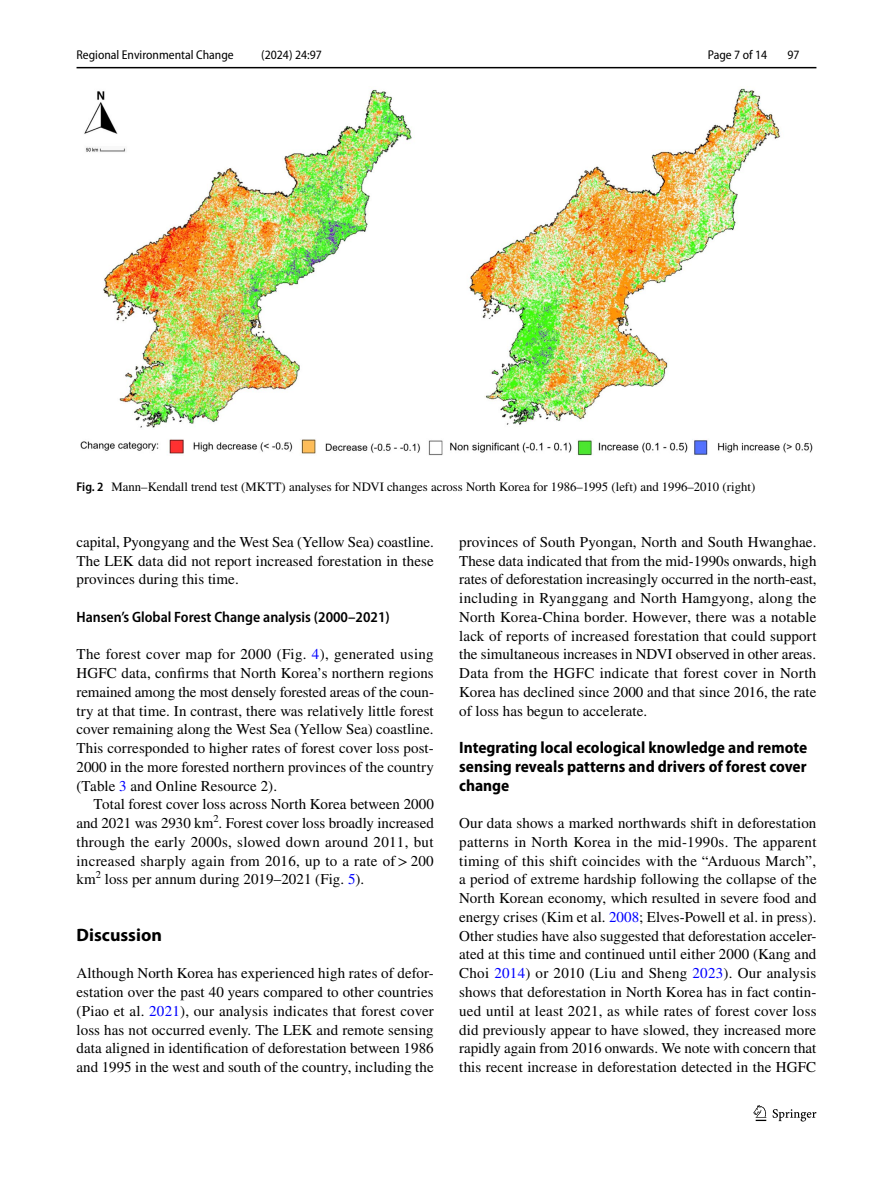
<style>
.page{position:relative;width:893px;height:1187px;background:#fff}
.page>*{position:absolute;margin:0;border:0;box-sizing:border-box;transform-origin:0 0}
.t1{font:700 18px "Myriad Pro";color:#000}
.t2{font:700 semi-condensed 16.5px/18.8px "Myriad Pro";color:#000;text-align:justify}
.t3{font:15px/18.8px "STIX";letter-spacing:.005em;color:#000;text-align:justify}
.t4{font:600 semi-condensed 15px "Myriad Pro";color:#000}
.t5{font:12.75px "STIX";color:#000}
.t6{font:semi-condensed 12.75px "Myriad Pro";color:#000}
.s1{font-family:"Myriad Pro";font-weight:600;font-stretch:semi-condensed}
.s2{color:#00f}
</style>
<div class="page">
<hr style="left:77px;top:67px;width:739px;height:1px;background:#000">
<svg style="left:753px;top:1105px;width:13px;height:15px"></svg>
<svg style="left:773px;top:1109px;width:43px;height:12px"></svg>
<img style="left:81px;top:88px;width:731px;height:367px">
<p class="t6" style="left:77px;top:48px;width:159px">Regional Environmental Change</p>
<p class="t6" style="left:261px;top:48px;width:62px">(2024) 24:97</p>
<p class="t6" style="left:708px;top:48px;width:61px">Page 7 of 14</p>
<p class="t6" style="left:787px;top:48px;width:14px">97</p>
<p class="t5" style="left:77px;top:477px;width:680px"><span class="s1">Fig. 2</span> Mann–Kendall trend test (MKTT) analyses for NDVI changes across North Korea for 1986–1995 (left) and 1996–2010 (right)</p>
<p class="t3" style="left:77px;top:533px;width:359px">capital, Pyongyang and the West Sea (Yellow Sea) coastline.<br>The LEK data did not report increased forestation in these provinces during this time.</p>
<p class="t4" style="left:77px;top:608px;width:315px">Hansen’s Global Forest Change analysis (2000–2021)</p>
<p class="t3" style="left:77px;top:646px;width:359px">The forest cover map for 2000 (Fig. <span class="s2">4</span>), generated using HGFC data, confirms that North Korea’s northern regions remained among the most densely forested areas of the coun&shy;try at that time. In contrast, there was relatively little forest cover remaining along the West Sea (Yellow Sea) coastline.<br>This corresponded to higher rates of forest cover loss post-2000 in the more forested northern provinces of the country (Table <span class="s2">3</span> and Online Resource 2).</p>
<p class="t3" style="left:77px;top:796px;width:359px;text-indent:17px">Total forest cover loss across North Korea between 2000 and 2021 was 2930 km<sup>2</sup>. Forest cover loss broadly increased through the early 2000s, slowed down around 2011, but increased sharply again from 2016, up to a rate of&gt;200 km<sup>2</sup> loss per annum during 2019–2021 (Fig. <span class="s2">5</span>).</p>
<p class="t1" style="left:77px;top:922px;width:87px">Discussion</p>
<p class="t3" style="left:77px;top:964px;width:359px">Although North Korea has experienced high rates of defor&shy;estation over the past 40 years compared to other countries (Piao et al. <span class="s2">2021</span>), our analysis indicates that forest cover loss has not occurred evenly. The LEK and remote sensing data aligned in identification of deforestation between 1986 and 1995 in the west and south of the country, including the</p>
<p class="t3" style="left:459px;top:533px;width:359px">provinces of South Pyongan, North and South Hwanghae.<br>These data indicated that from the mid-1990s onwards, high rates of deforestation increasingly occurred in the north-east, including in Ryanggang and North Hamgyong, along the North Korea-China border. However, there was a notable lack of reports of increased forestation that could support the simultaneous increases in NDVI observed in other areas.<br>Data from the HGFC indicate that forest cover in North Korea has declined since 2000 and that since 2016, the rate of loss has begun to accelerate.</p>
<p class="t2" style="left:459px;top:738px;width:350px">Integrating local ecological knowledge and remote sensing reveals patterns and drivers of forest cover change</p>
<p class="t3" style="left:459px;top:814px;width:359px">Our data shows a marked northwards shift in deforestation patterns in North Korea in the mid-1990s. The apparent timing of this shift coincides with the “Arduous March”, a period of extreme hardship following the collapse of the North Korean economy, which resulted in severe food and energy crises (Kim et al. <span class="s2">2008</span>; Elves-Powell et al. in press).<br>Other studies have also suggested that deforestation acceler&shy;ated at this time and continued until either 2000 (Kang and Choi <span class="s2">2014</span>) or 2010 (Liu and Sheng <span class="s2">2023</span>). Our analysis shows that deforestation in North Korea has in fact contin&shy;ued until at least 2021, as while rates of forest cover loss did previously appear to have slowed, they increased more rapidly again from 2016 onwards. We note with concern that this recent increase in deforestation detected in the HGFC</p>
</div>
